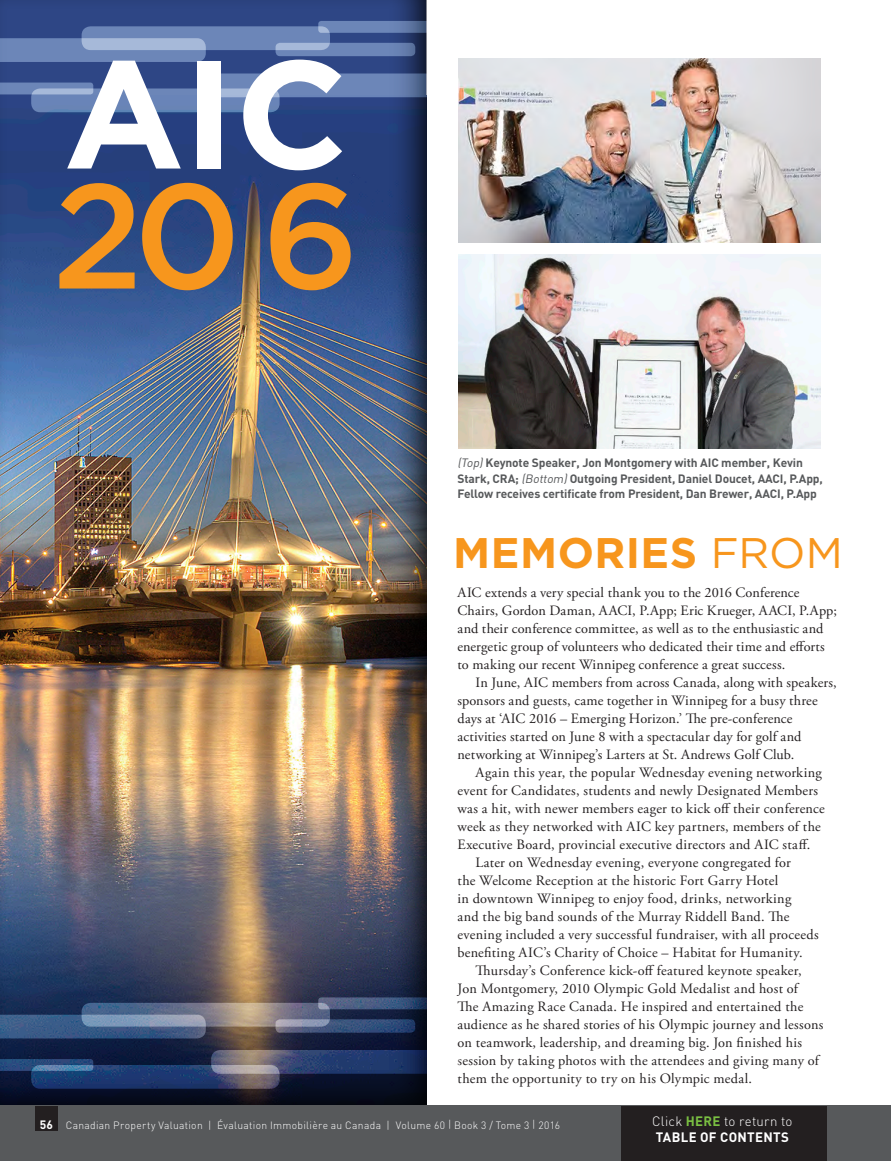
<style>
.page{position:relative;width:891px;height:1161px;background:#fff}
.page>*{position:absolute;margin:0;border:0;box-sizing:border-box;transform-origin:0 0}
.BT{font:700 153px "Gotham";color:#fff}
.BT-2{font:500 148.5px "Gotham";color:#f7961d}
.BT-3{font:700 42.75px "Gotham";letter-spacing:.01em;color:#f7961d}
.BT-4{font:14.25px/18px "Adobe Garamond Pro";letter-spacing:.015em;color:#231f20}
.t1{font:300 13.5px/16.2px "DIN";letter-spacing:.015em;color:#fff}
.t2{font:700 12px/15.8px "DIN";letter-spacing:-.01em;color:#57595b}
.t3{font:300 10.5px "DIN";letter-spacing:.03em;color:#fff}
.s1{font-weight:400;font-style:italic}
.s2{font-weight:400}
.s3{font-weight:700;font-size:12px}
.s4{font-family:"DIN Bold Alternate";font-weight:400;color:#7ac042}
.s5{font-weight:700}
</style>
<div class="page">
<img style="left:0;top:0;width:428px;height:1106px">
<img style="left:458px;top:58px;width:363px;height:184px">
<img style="left:458px;top:254px;width:363px;height:195px">
<div style="left:0;top:38px;width:206px;height:24px;background:#6c86b8"></div>
<svg style="left:0;top:1015px;width:206px;height:23px;background:#3a5a85"></svg>
<svg style="left:211px;top:74px;width:249px;height:23px;background:#7e93bd"></svg>
<svg style="left:211px;top:1050px;width:249px;height:24px;background:#546182"></svg>
<svg style="left:31px;top:88px;width:249px;height:24px;background:#6d89ba"></svg>
<svg style="left:31px;top:1065px;width:249px;height:24px;background:#354974"></svg>
<svg style="left:318px;top:21px;width:124px;height:12px"></svg>
<svg style="left:318px;top:997px;width:124px;height:12px"></svg>
<svg style="left:0;top:83px;width:93px;height:11px"></svg>
<svg style="left:0;top:1059px;width:93px;height:12px"></svg>
<svg style="left:82px;top:26px;width:248px;height:24px;background:#7a92c0"></svg>
<svg style="left:82px;top:1003px;width:248px;height:24px;background:#7f8696"></svg>
<svg style="left:276px;top:43px;width:139px;height:13px;background:#768ebc"></svg>
<svg style="left:276px;top:1019px;width:139px;height:14px;background:#4b5e83"></svg>
<div style="left:0;top:1106px;width:891px;height:55px;background:#57595b"></div>
<div style="left:35px;top:1107px;width:23px;height:24px;background:#231f20"></div>
<div style="left:622px;top:1107px;width:205px;height:54px;background:#231f20"></div>
<p class="BT" style="left:64px;top:26px;width:286px">AIC</p>
<p class="BT-2" style="left:52px;top:152px;width:309px">20 6</p>
<p class="t2" style="left:457px;top:454px;width:367px"><span class="s1">(Top)</span>Keynote Speaker, Jon Montgomery with AIC member, Kevin<br>Stark, CRA; <span class="s1">(Bottom)</span>Outgoing President, Daniel Doucet, AACI, P.App,<br>Fellow receives certificate from President, Dan Brewer, AACI, P.App</p>
<p class="BT-3" style="left:453px;top:528px;width:392px">MEMORIES <span class="s2">FROM</span></p>
<p class="BT-4" style="left:458px;top:584px;width:381px">AIC extends a very special thank you to the 2016 Conference Chairs, Gordon Daman, AACI, P.App; Eric Krueger, AACI, P.App; and their conference committee, as well as to the enthusiastic and energetic group of volunteers who dedicated their time and efforts to making our recent Winnipeg conference a great success.</p>
<p class="BT-4" style="left:458px;top:674px;width:381px;text-indent:18px">In June, AIC members from across Canada, along with speakers, sponsors and guests, came together in Winnipeg for a busy three days at ‘AIC 2016 – Emerging Horizon.’ The pre-conference activities started on June 8 with a spectacular day for golf and networking at Winnipeg’s Larters at St. Andrews Golf Club.</p>
<p class="BT-4" style="left:458px;top:764px;width:369px;text-indent:18px">Again this year, the popular Wednesday evening networking event for Candidates, students and newly Designated Members was a hit, with newer members eager to kick off their conference week as they networked with AIC key partners, members of the Executive Board, provincial executive directors and AIC staff.</p>
<p class="BT-4" style="left:458px;top:854px;width:363px;text-indent:18px">Later on Wednesday evening, everyone congregated for<br>the Welcome Reception at the historic Fort Garry Hotel<br>in downtown Winnipeg to enjoy food, drinks, networking<br>and the big band sounds of the Murray Riddell Band. The evening included a very successful fundraiser, with all proceeds benefiting AIC’s Charity of Choice – Habitat for Humanity.</p>
<p class="BT-4" style="left:458px;top:962px;width:367px;text-indent:18px">Thursday’s Conference kick-off featured keynote speaker, Jon Montgomery, 2010 Olympic Gold Medalist and host of<br>The Amazing Race Canada. He inspired and entertained the audience as he shared stories of his Olympic journey and lessons on teamwork, leadership, and dreaming big. Jon finished his session by taking photos with the attendees and giving many of them the opportunity to try on his Olympic medal.</p>
<p class="t3" style="left:40px;top:1119px;width:522px"><span class="s3">56</span> Canadian Property Valuation | Évaluation Immobilière au Canada | Volume 60 | Book 3 / Tome 3 | 2016</p>
<p class="t1" style="left:652px;top:1113px;width:142px">Click <span class="s4">HERE</span> to return to<br><span class="s5">TABLE OF CONTENTS</span></p>
</div>
